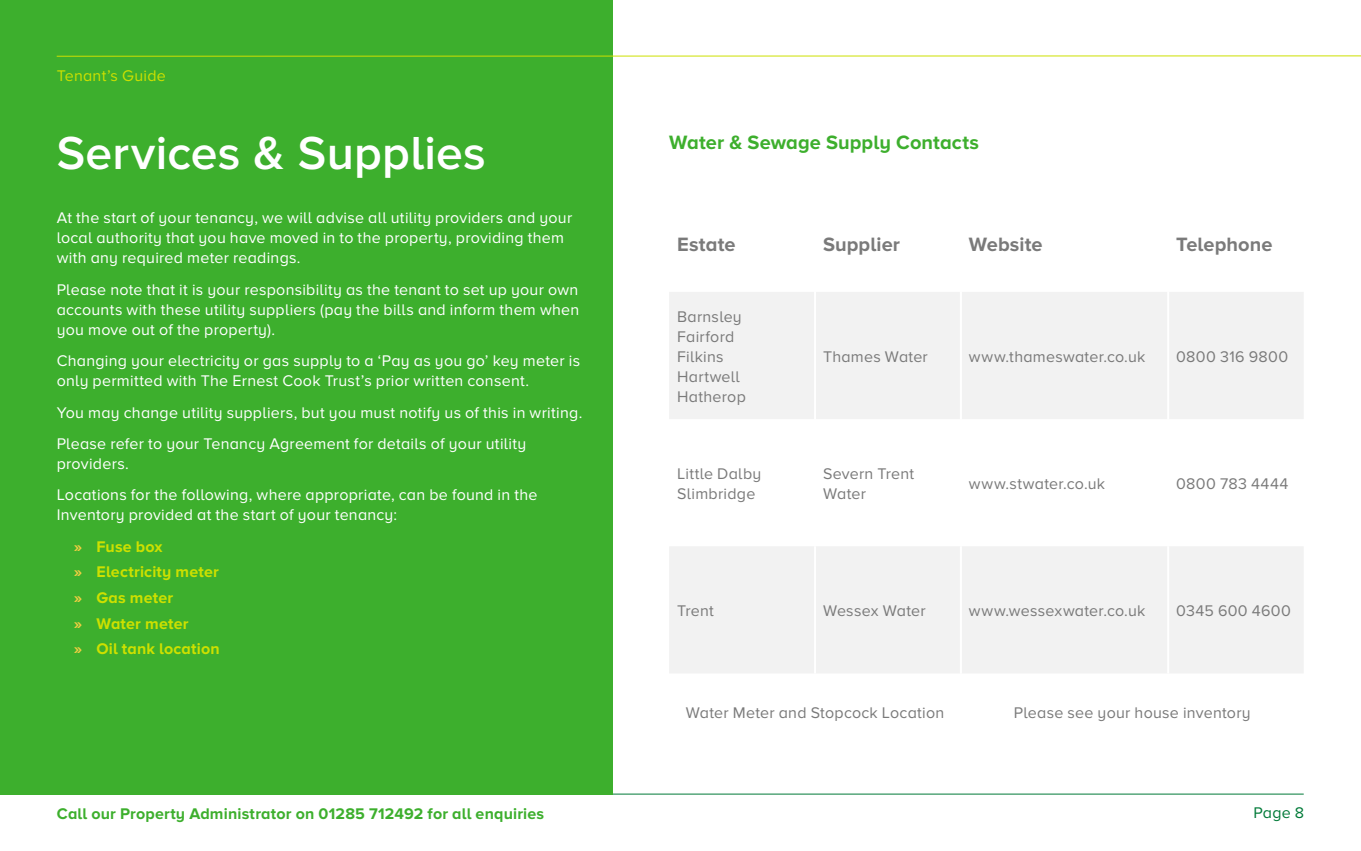
<style>
.page{position:relative;width:1361px;height:851px;background:#fff}
.page>*{position:absolute;margin:0;border:0;box-sizing:border-box;transform-origin:0 0}
.t1{font:600 48px "Proxima Nova A";letter-spacing:.005em;color:#fff}
.t2{font:700 20px "Proxima Nova A";letter-spacing:.005em;color:#7a7a7a}
.t3{font:700 20px "Proxima Nova A";letter-spacing:.005em;color:#3daf2d}
.t4{font:16px/20px "Proxima Nova A";letter-spacing:.015em;color:#fff}
.t5{font:16px/20px "Proxima Nova A";letter-spacing:.015em;color:#7a7a7a}
.t6{font:700 16px "Proxima Nova A";letter-spacing:.01em;color:#3daf2d}
.t7{font:700 16px/25.6px "Proxima Nova A";letter-spacing:.015em;color:#cde000}
.t8{font:16px "Proxima Nova A";letter-spacing:.015em;color:#cde000}
.t9{font:16px "Proxima Nova A";color:#007a38}
.s1{font-weight:700;color:#f4ce42}
.s2{font-weight:700;color:#cde000}
.s3{color:#f4ce42}
</style>
<div class="page">
<hr style="left:57px;top:793px;width:1246px;height:1px;background:#007a38">
<div style="left:0;top:0;width:612px;height:794px;background:#3daf2d"></div>
<hr style="left:57px;top:55px;width:1304px;height:2px;background:#cde000">
<svg style="left:669px;top:292px;width:634px;height:381px;fill:#f2f2f2"></svg>
<hr style="left:814px;top:292px;width:2px;height:127px;background:#fff">
<hr style="left:960px;top:292px;width:2px;height:127px;background:#fff">
<hr style="left:1167px;top:292px;width:2px;height:127px;background:#fff">
<hr style="left:814px;top:419px;width:2px;height:127px;background:#fff">
<hr style="left:960px;top:419px;width:2px;height:127px;background:#fff">
<hr style="left:1167px;top:419px;width:2px;height:127px;background:#fff">
<hr style="left:814px;top:546px;width:2px;height:127px;background:#fff">
<hr style="left:960px;top:546px;width:2px;height:127px;background:#fff">
<hr style="left:1167px;top:546px;width:2px;height:127px;background:#fff">
<p class="t8" style="left:57px;top:66px;width:111px">Tenant’s Guide</p>
<h1 class="t1" style="left:57px;top:126px;width:430px">Services &amp; Supplies</h1>
<p class="t4" style="left:57px;top:209px;width:517px">At the start of your tenancy, we will advise all utility providers and your local authority that you have moved in to the property, providing them with any required meter readings.</p>
<p class="t4" style="left:57px;top:280px;width:524px;text-align:justify">Please note that it is your responsibility as the tenant to set up your own accounts with these utility suppliers (pay the bills and inform them when you move out of the property).</p>
<p class="t4" style="left:57px;top:351px;width:525px">Changing your electricity or gas supply to a ‘Pay as you go’ key meter is only permitted with The Ernest Cook Trust’s prior written consent.</p>
<p class="t4" style="left:57px;top:397px;width:527px;line-height:31.4px">You may change utility suppliers, but you must notify us of this in writing.<br>Please refer to your Tenancy Agreement for details of your utility</p>
<p class="t4" style="left:57px;top:448px;width:482px;line-height:31.4px">providers.<br>Locations for the following, where appropriate, can be found in the</p>
<p class="t4" style="left:74px;top:500px;width:325px;line-height:31.4px;text-indent:-17px">Inventory provided at the start of your tenancy: <span class="s1">»</span> <span class="s2">Fuse box</span></p>
<p class="t7" style="left:74px;top:560px;width:148px"><span class="s3">»</span> Electricity meter <span class="s3">»</span> Gas meter<br><span class="s3">»</span> Water meter<br><span class="s3">»</span> Oil tank location</p>
<p class="t3" style="left:669px;top:130px;width:311px">Water &amp; Sewage Supply Contacts</p>
<p class="t2" style="left:677px;top:233px;width:60px">Estate</p>
<p class="t2" style="left:823px;top:233px;width:79px">Supplier</p>
<p class="t2" style="left:969px;top:233px;width:75px">Website</p>
<p class="t2" style="left:1176px;top:233px;width:98px">Telephone</p>
<p class="t5" style="left:677px;top:307px;width:70px">Barnsley<br>Fairford<br>Filkins<br>Hartwell<br>Hatherop</p>
<p class="t5" style="left:823px;top:347px;width:106px">Thames Water</p>
<p class="t5" style="left:969px;top:347px;width:178px">www.thameswater.co.uk</p>
<p class="t5" style="left:1176px;top:347px;width:113px">0800 316 9800</p>
<p class="t5" style="left:677px;top:464px;width:86px">Little Dalby<br>Slimbridge</p>
<p class="t5" style="left:823px;top:464px;width:93px">Severn Trent<br>Water</p>
<p class="t5" style="left:969px;top:474px;width:138px">www.stwater.co.uk</p>
<p class="t5" style="left:1176px;top:474px;width:114px">0800 783 4444</p>
<p class="t5" style="left:677px;top:601px;width:38px">Trent</p>
<p class="t5" style="left:823px;top:601px;width:104px">Wessex Water</p>
<p class="t5" style="left:969px;top:601px;width:178px">www.wessexwater.co.uk</p>
<p class="t5" style="left:1176px;top:601px;width:116px">0345 600 4600</p>
<p class="t5" style="left:686px;top:703px;width:260px">Water Meter and Stopcock Location</p>
<p class="t5" style="left:1014px;top:703px;width:238px">Please see your house inventory</p>
<p class="t6" style="left:57px;top:803px;width:489px">Call our Property Administrator on 01285 712492 for all enquiries</p>
<p class="t9" style="left:1253px;top:803px;width:52px">Page 8</p>
</div>
